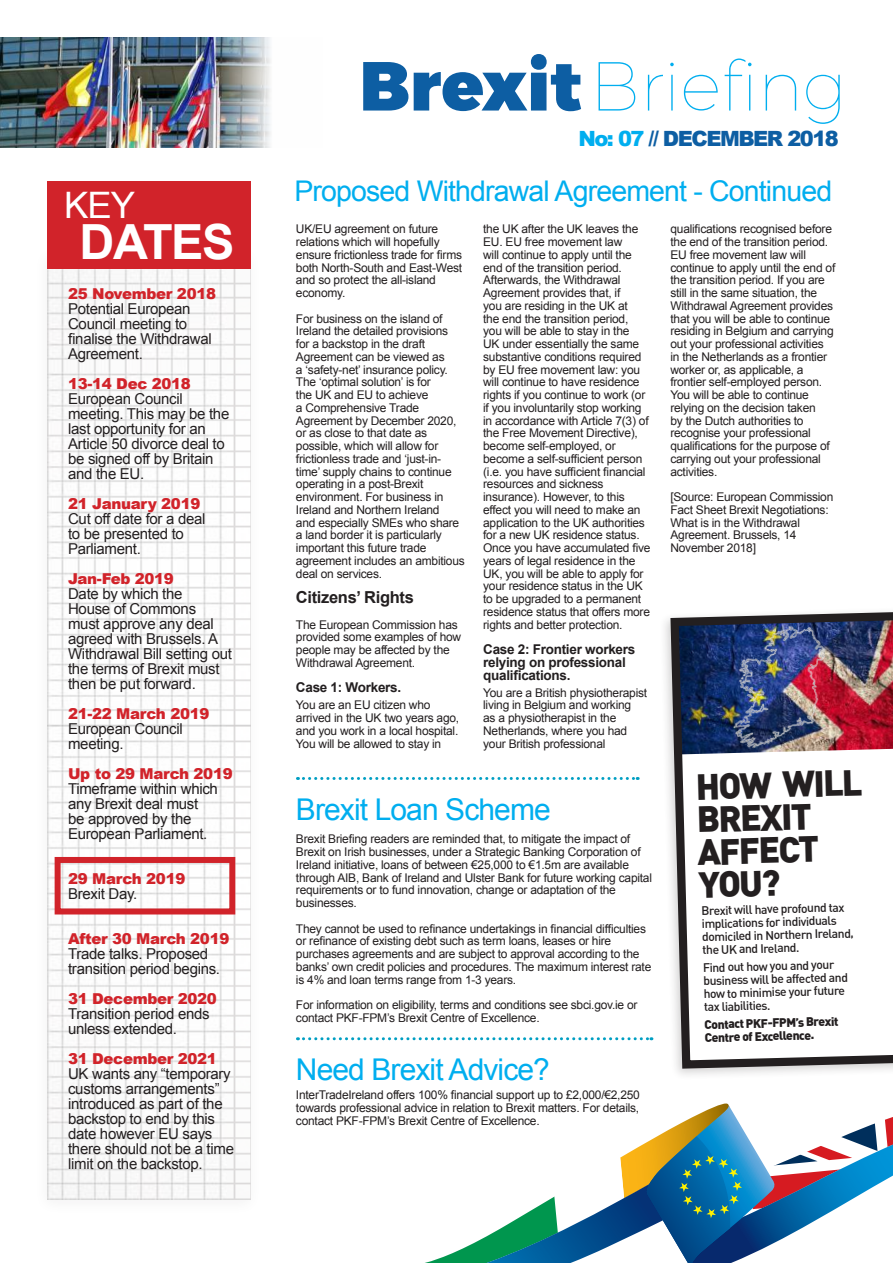
<style>
.page{position:relative;width:893px;height:1263px;background:#fff}
.page>*{position:absolute;margin:0;border:0;box-sizing:border-box;transform-origin:0 0}
.t1{font:700 48.45px "Arial";letter-spacing:-.03em;color:#fff}
.t2{font:36.45px "Arial";color:#fff}
.t3{font:900 36px/32.8px "DIN";color:#231f20}
.t4{font:30px "Arial";letter-spacing:-.03em;color:#00aeef}
.t5{font:28.5px "Arial";letter-spacing:-.03em;color:#00aeef}
.t6{font:900 21px "Arial";letter-spacing:-.07em;color:#0d5ea3}
.t7{font:700 16.5px "Arial";letter-spacing:-.02em;color:#231f20}
.t8{font:15px/15px "Arial";letter-spacing:-.02em;color:#231f20}
.t9{font:900 15px "Arial";letter-spacing:-.02em;color:#d1232a}
.t10{font:700 13.5px/12.8px "Arial";letter-spacing:-.02em;color:#231f20}
.t11{font:500 12.3px/13px "DIN";color:#231f20}
.t12{font:900 12.3px/13px "DIN";color:#231f20}
.t13{font:12px/12.8px "Arial";letter-spacing:-.02em;color:#231f20}
.s1{color:#00aeef}
</style>
<div class="page">
<svg style="left:297px;top:1037px;width:355px;height:3px"></svg>
<svg style="left:599px;top:58px;width:241px;height:66px"></svg>
<svg style="left:363px;top:54px;width:218px;height:57px"></svg>
<svg style="left:425px;top:1103px;width:468px;height:160px"></svg>
<img style="left:0;top:38px;width:271px;height:110px">
<img style="left:48px;top:268px;width:203px;height:931px">
<svg style="left:666px;top:612px;width:227px;height:461px"></svg>
<img style="left:730px;top:625px;width:98px;height:124px">
<div style="left:48px;top:181px;width:203px;height:87px;background:#d1232a"></div>
<div style="left:55px;top:857px;width:180px;height:57px;border:6px solid #d1232a"></div>
<svg style="left:297px;top:777px;width:341px;height:3px"></svg>
<h2 class="t2" style="left:64px;top:181px;width:72px">KEY</h2>
<h1 class="t1" style="left:80px;top:210px;width:156px">DATES</h1>
<p class="t9" style="left:68px;top:283px;width:149px">25 November 2018</p>
<p class="t8" style="left:68px;top:301px;width:145px">Potential European<br>Council meeting to finalise the Withdrawal<br>Agreement.</p>
<p class="t9" style="left:68px;top:373px;width:124px">13-14 Dec 2018</p>
<p class="t8" style="left:68px;top:391px;width:163px">European Council meeting. This may be the last opportunity for an<br>Article 50 divorce deal to be signed off by Britain and the EU.</p>
<p class="t9" style="left:68px;top:493px;width:134px">21 January 2019</p>
<p class="t8" style="left:68px;top:511px;width:139px">Cut off date for a deal to be presented to<br>Parliament.</p>
<p class="t9" style="left:68px;top:568px;width:107px">Jan-Feb 2019</p>
<p class="t8" style="left:68px;top:586px;width:165px">Date by which the<br>House of Commons<br>must approve any deal agreed with Brussels. A<br>Withdrawal Bill setting out the terms of Brexit must then be put forward.</p>
<p class="t9" style="left:68px;top:703px;width:143px">21-22 March 2019</p>
<p class="t8" style="left:68px;top:721px;width:116px">European Council meeting.</p>
<p class="t9" style="left:68px;top:763px;width:166px">Up to 29 March 2019</p>
<p class="t8" style="left:68px;top:781px;width:151px">Timeframe within which any Brexit deal must be approved by the<br>European Parliament.</p>
<p class="t9" style="left:68px;top:868px;width:119px">29 March 2019</p>
<p class="t8" style="left:68px;top:886px;width:71px">Brexit Day.</p>
<p class="t9" style="left:68px;top:928px;width:163px">After 30 March 2019</p>
<p class="t8" style="left:68px;top:946px;width:154px">Trade talks. Proposed transition period begins.</p>
<p class="t9" style="left:68px;top:988px;width:150px">31 December 2020</p>
<p class="t8" style="left:68px;top:1006px;width:143px">Transition period ends unless extended.</p>
<p class="t9" style="left:68px;top:1048px;width:150px">31 December 2021</p>
<p class="t8" style="left:68px;top:1066px;width:167px">UK wants any “temporary customs arrangements” introduced as part of the backstop to end by this date however EU says there should not be a time limit on the backstop.</p>
<h3 class="t6" style="left:578px;top:123px;width:262px"><span class="s1">No: 07</span> // DECEMBER 2018</h3>
<h3 class="t5" style="left:294px;top:173px;width:539px">Proposed Withdrawal Agreement - Continued</h3>
<p class="t13" style="left:296px;top:223px;width:168px">UK/EU agreement on future relations which will hopefully ensure frictionless trade for firms both North-South and East-West and so protect the all-island economy.</p>
<p class="t13" style="left:296px;top:312px;width:170px">For business on the island of<br>Ireland the detailed provisions<br>for a backstop in the draft<br>Agreement can be viewed as<br>a ‘safety-net’ insurance policy.<br>The ‘optimal solution’ is for<br>the UK and EU to achieve<br>a Comprehensive Trade<br>Agreement by December 2020, or as close to that date as possible, which will allow for frictionless trade and ‘just-in&shy;time’ supply chains to continue operating in a post-Brexit environment. For business in<br>Ireland and Northern Ireland<br>and especially SMEs who share a land border it is particularly important this future trade agreement includes an ambitious deal on services.</p>
<h3 class="t7" style="left:296px;top:586px;width:119px">Citizens’ Rights</h3>
<p class="t13" style="left:296px;top:618px;width:167px">The European Commission has provided some examples of how people may be affected by the<br>Withdrawal Agreement.</p>
<p class="t10" style="left:296px;top:682px;width:107px">Case 1: Workers.</p>
<p class="t13" style="left:296px;top:699px;width:165px">You are an EU citizen who arrived in the UK two years ago, and you work in a local hospital.<br>You will be allowed to stay in</p>
<p class="t13" style="left:483px;top:223px;width:169px">the UK after the UK leaves the<br>EU. EU free movement law<br>will continue to apply until the end of the transition period.<br>Afterwards, the Withdrawal<br>Agreement provides that, if<br>you are residing in the UK at<br>the end the transition period,<br>you will be able to stay in the<br>UK under essentially the same substantive conditions required by EU free movement law: you will continue to have residence rights if you continue to work (or if you involuntarily stop working in accordance with Article 7(3) of the Free Movement Directive), become self-employed, or become a self-sufficient person (i.e. you have sufficient financial resources and sickness insurance). However, to this effect you will need to make an application to the UK authorities for a new UK residence status.<br>Once you have accumulated five years of legal residence in the<br>UK, you will be able to apply for your residence status in the UK to be upgraded to a permanent residence status that offers more rights and better protection.</p>
<p class="t10" style="left:483px;top:643px;width:154px">Case 2: Frontier workers relying on professional qualifications.</p>
<p class="t13" style="left:483px;top:686px;width:165px">You are a British physiotherapist living in Belgium and working<br>as a physiotherapist in the<br>Netherlands, where you had your British professional</p>
<h3 class="t4" style="left:296px;top:790px;width:256px">Brexit Loan Scheme</h3>
<p class="t13" style="left:296px;top:833px;width:358px">Brexit Briefing readers are reminded that, to mitigate the impact of Brexit on Irish businesses, under a Strategic Banking Corporation of Ireland initiative, loans of between €25,000 to €1.5m are available through AIB, Bank of Ireland and Ulster Bank for future working capital requirements or to fund innovation, change or adaptation of the businesses.</p>
<p class="t13" style="left:296px;top:922px;width:357px">They cannot be used to refinance undertakings in financial difficulties or refinance of existing debt such as term loans, leases or hire purchases agreements and are subject to approval according to the banks’ own credit policies and procedures. The maximum interest rate is 4% and loan terms range from 1-3 years.</p>
<p class="t13" style="left:296px;top:999px;width:343px">For information on eligibility, terms and conditions see sbci.gov.ie or contact PKF-FPM’s Brexit Centre of Excellence.</p>
<h3 class="t4" style="left:296px;top:1049px;width:255px">Need Brexit Advice?</h3>
<p class="t13" style="left:296px;top:1089px;width:345px;text-align:justify">InterTradeIreland offers 100% financial support up to £2,000/€2,250 towards professional advice in relation to Brexit matters. For details, contact PKF-FPM’s Brexit Centre of Excellence.</p>
<p class="t13" style="left:670px;top:223px;width:166px">qualifications recognised before the end of the transition period.<br>EU free movement law will continue to apply until the end of the transition period. If you are still in the same situation, the<br>Withdrawal Agreement provides that you will be able to continue residing in Belgium and carrying out your professional activities in the Netherlands as a frontier worker or, as applicable, a frontier self-employed person.<br>You will be able to continue relying on the decision taken<br>by the Dutch authorities to recognise your professional qualifications for the purpose of carrying out your professional activities.</p>
<p class="t13" style="left:670px;top:491px;width:164px">[Source: European Commission<br>Fact Sheet Brexit Negotiations:<br>What is in the Withdrawal<br>Agreement. Brussels, 14<br>November 2018]</p>
<h3 class="t3" style="left:696px;top:767px;width:168px;rotate:-1deg">HOW WILL<br>BREXIT<br>AFFECT<br>YOU?</h3>
<p class="t11" style="left:701px;top:904px;width:153px;rotate:-2deg">Brexit will have profound tax implications for individuals domiciled in Northern Ireland, the UK and Ireland.</p>
<p class="t11" style="left:702px;top:961px;width:147px;rotate:-2deg">Find out how you and your business will be affected and how to minimise your future tax liabilities.</p>
<p class="t12" style="left:704px;top:1018px;width:136px;rotate:-2deg">Contact PKF-FPM’s Brexit<br>Centre of Excellence.</p>
</div>
